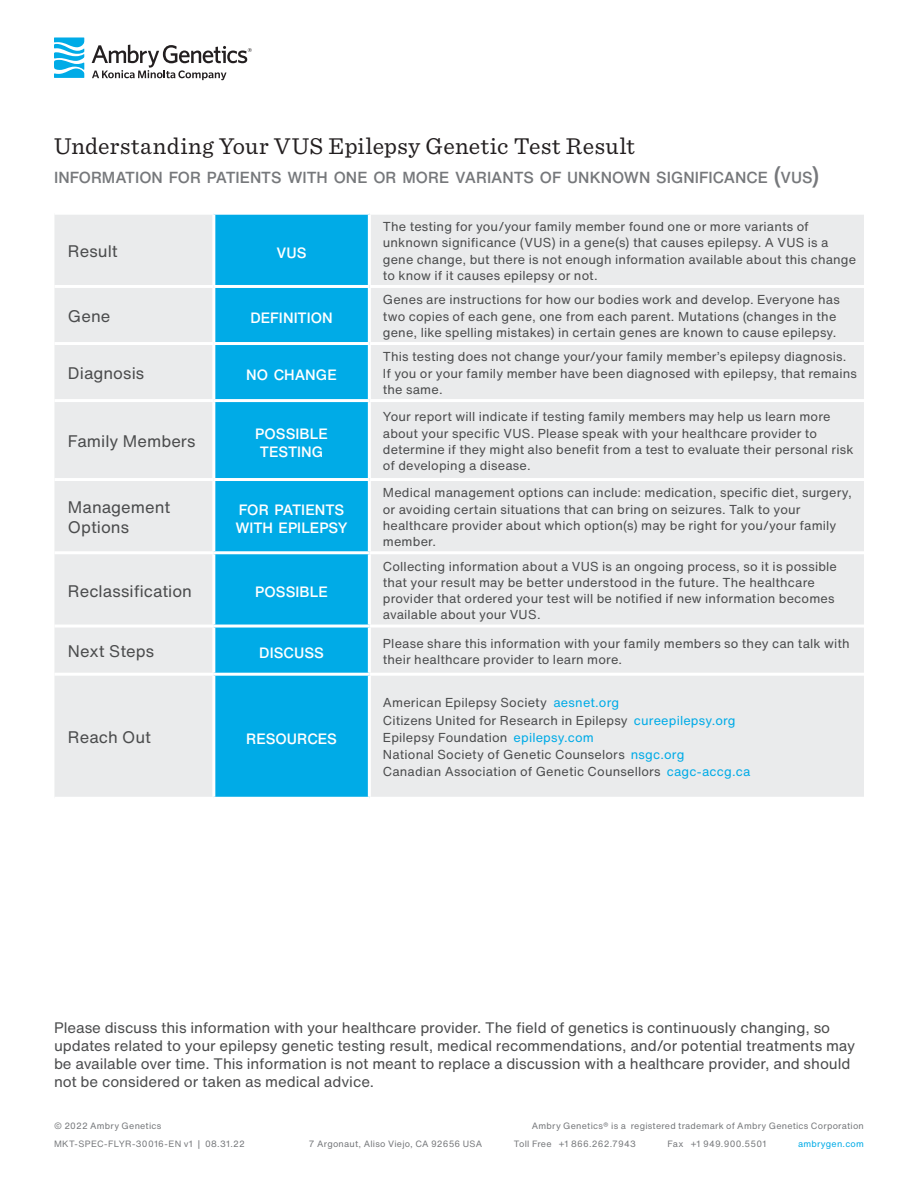
<style>
.page{position:relative;width:918px;height:1188px;background:#fff}
.page>*{position:absolute;margin:0;border:0;box-sizing:border-box;transform-origin:0 0}
.Titles{font:24px "Sentinel";letter-spacing:.02em;color:#231f20}
.Black_all_caps_subhe{font:16.5px/19.8px "Helvetica Now Text";color:#4b4c4d}
.t1{font:500 15.75px "Helvetica Now Text";color:#76787b}
.Section_text{font:15px/18px "Helvetica Now Text";letter-spacing:-.005em;color:#4b4c4d}
.t2{font:500 14.7px/18px "Helvetica Now Text";color:#fff}
.Body_Copy{font:12.75px/16.2px "Helvetica Now Text";letter-spacing:.015em;color:#4b4c4d}
.t3{font:9px "Helvetica Now Text";letter-spacing:.025em;color:#76787b}
.t4{font:9px "Helvetica Now Text";letter-spacing:.025em;color:#00abe7}
.s1{font-size:22.5px}
.s2{color:#00abe7}
</style>
<div class="page">
<div style="left:54px;top:215px;width:810px;height:582px;background:#eaebec"></div>
<div style="left:215px;top:215px;width:153px;height:582px;background:#00abe7"></div>
<hr style="left:368px;top:628px;width:3px;height:45px;background:#fff">
<hr style="left:368px;top:676px;width:3px;height:121px;background:#fff">
<hr style="left:369px;top:285px;width:495px;height:3px;background:#fff">
<hr style="left:369px;top:342px;width:495px;height:3px;background:#fff">
<hr style="left:369px;top:399px;width:495px;height:3px;background:#fff">
<hr style="left:369px;top:478px;width:495px;height:3px;background:#fff">
<hr style="left:54px;top:285px;width:160px;height:3px;background:#fff">
<hr style="left:369px;top:551px;width:495px;height:3px;background:#fff">
<hr style="left:369px;top:625px;width:495px;height:3px;background:#fff">
<hr style="left:369px;top:673px;width:495px;height:3px;background:#fff">
<hr style="left:212px;top:215px;width:3px;height:70px;background:#fff">
<hr style="left:368px;top:215px;width:3px;height:70px;background:#fff">
<hr style="left:214px;top:285px;width:155px;height:3px;background:#fff">
<hr style="left:212px;top:288px;width:3px;height:54px;background:#fff">
<hr style="left:368px;top:288px;width:3px;height:54px;background:#fff">
<hr style="left:214px;top:342px;width:155px;height:3px;background:#fff">
<hr style="left:368px;top:345px;width:3px;height:54px;background:#fff">
<hr style="left:214px;top:399px;width:155px;height:3px;background:#fff">
<hr style="left:368px;top:402px;width:3px;height:76px;background:#fff">
<hr style="left:214px;top:478px;width:155px;height:3px;background:#fff">
<hr style="left:368px;top:481px;width:3px;height:70px;background:#fff">
<hr style="left:214px;top:551px;width:155px;height:3px;background:#fff">
<hr style="left:368px;top:554px;width:3px;height:71px;background:#fff">
<hr style="left:214px;top:625px;width:155px;height:3px;background:#fff">
<hr style="left:54px;top:342px;width:160px;height:3px;background:#fff">
<hr style="left:212px;top:345px;width:3px;height:54px;background:#fff">
<hr style="left:212px;top:402px;width:3px;height:76px;background:#fff">
<hr style="left:212px;top:481px;width:3px;height:70px;background:#fff">
<hr style="left:212px;top:554px;width:3px;height:71px;background:#fff">
<hr style="left:212px;top:628px;width:3px;height:45px;background:#fff">
<hr style="left:212px;top:676px;width:3px;height:121px;background:#fff">
<hr style="left:54px;top:399px;width:160px;height:3px;background:#fff">
<hr style="left:54px;top:478px;width:160px;height:3px;background:#fff">
<hr style="left:54px;top:551px;width:160px;height:3px;background:#fff">
<hr style="left:54px;top:625px;width:160px;height:3px;background:#fff">
<hr style="left:54px;top:673px;width:160px;height:3px;background:#fff">
<hr style="left:214px;top:673px;width:155px;height:3px;background:#fff">
<svg style="left:54px;top:38px;width:30px;height:40px"></svg>
<svg style="left:92px;top:45px;width:160px;height:35px"></svg>
<p class="Titles" style="left:54px;top:128px;width:583px">Understanding Your VUS Epilepsy Genetic Test Result</p>
<p class="t1" style="left:54px;top:166px;width:767px">INFORMATION FOR PATIENTS WITH ONE OR MORE VARIANTS OF UNKNOWN SIGNIFICANCE <span class="s1">(</span>VUS<span class="s1">)</span></p>
<p class="Black_all_caps_subhe" style="left:68px;top:241px;width:51px">Result</p>
<p class="t2" style="left:277px;top:243px;width:31px">VUS</p>
<p class="Black_all_caps_subhe" style="left:68px;top:306px;width:44px">Gene</p>
<p class="t2" style="left:250px;top:308px;width:84px">DEFINITION</p>
<p class="Black_all_caps_subhe" style="left:68px;top:363px;width:78px">Diagnosis</p>
<p class="t2" style="left:246px;top:365px;width:92px">NO CHANGE</p>
<p class="Black_all_caps_subhe" style="left:68px;top:431px;width:129px">Family Members</p>
<p class="t2" style="left:255px;top:424px;width:74px">POSSIBLE</p>
<p class="t2" style="left:260px;top:442px;width:65px">TESTING</p>
<p class="Black_all_caps_subhe" style="left:68px;top:497px;width:104px">Management<br>Options</p>
<p class="t2" style="left:235px;top:500px;width:114px">FOR PATIENTS<br>WITH EPILEPSY</p>
<p class="Black_all_caps_subhe" style="left:68px;top:580px;width:126px">Reclassification</p>
<p class="t2" style="left:255px;top:582px;width:74px">POSSIBLE</p>
<p class="Body_Copy" style="left:383px;top:218px;width:475px">The testing for you/your family member found one or more variants of unknown significance (VUS) in a gene(s) that causes epilepsy. A VUS is a gene change, but there is not enough information available about this change to know if it causes epilepsy or not.</p>
<p class="Body_Copy" style="left:383px;top:291px;width:458px">Genes are instructions for how our bodies work and develop. Everyone has two copies of each gene, one from each parent. Mutations (changes in the gene, like spelling mistakes) in certain genes are known to cause epilepsy.</p>
<p class="Body_Copy" style="left:383px;top:348px;width:476px">This testing does not change your/your family member’s epilepsy diagnosis.<br>If you or your family member have been diagnosed with epilepsy, that remains the same.</p>
<p class="Body_Copy" style="left:383px;top:408px;width:472px">Your report will indicate if testing family members may help us learn more about your specific VUS. Please speak with your healthcare provider to determine if they might also benefit from a test to evaluate their personal risk of developing a disease.</p>
<p class="Body_Copy" style="left:383px;top:484px;width:471px">Medical management options can include: medication, specific diet, surgery, or avoiding certain situations that can bring on seizures. Talk to your healthcare provider about which option(s) may be right for you/your family member.</p>
<p class="Body_Copy" style="left:383px;top:558px;width:456px">Collecting information about a VUS is an ongoing process, so it is possible that your result may be better understood in the future. The healthcare provider that ordered your test will be notified if new information becomes available about your VUS.</p>
<p class="Black_all_caps_subhe" style="left:68px;top:641px;width:88px">Next Steps</p>
<p class="t2" style="left:259px;top:643px;width:66px">DISCUSS</p>
<p class="Body_Copy" style="left:383px;top:635px;width:468px">Please share this information with your family members so they can talk with their healthcare provider to learn more.</p>
<p class="Black_all_caps_subhe" style="left:68px;top:727px;width:85px">Reach Out</p>
<p class="t2" style="left:246px;top:729px;width:92px">RESOURCES</p>
<p class="Body_Copy" style="left:383px;top:694px;width:238px">American Epilepsy Society <span class="s2">aesnet.org</span></p>
<p class="Body_Copy" style="left:383px;top:712px;width:354px">Citizens United for Research in Epilepsy <span class="s2">cureepilepsy.org</span></p>
<p class="Body_Copy" style="left:383px;top:729px;width:213px">Epilepsy Foundation <span class="s2">epilepsy.com</span></p>
<p class="Body_Copy" style="left:383px;top:746px;width:303px">National Society of Genetic Counselors <span class="s2">nsgc.org</span></p>
<p class="Body_Copy" style="left:383px;top:763px;width:369px">Canadian Association of Genetic Counsellors <span class="s2">cagc-accg.ca</span></p>
<p class="Section_text" style="left:54px;top:1018px;width:803px">Please discuss this information with your healthcare provider. The field of genetics is continuously changing, so updates related to your epilepsy genetic testing result, medical recommendations, and/or potential treatments may be available over time. This information is not meant to replace a discussion with a healthcare provider, and should not be considered or taken as medical advice.</p>
<p class="t3" style="left:54px;top:1119px;width:109px">© 2022 Ambry Genetics</p>
<p class="t3" style="left:532px;top:1119px;width:334px">Ambry Genetics® is a registered trademark of Ambry Genetics Corporation</p>
<p class="t3" style="left:54px;top:1137px;width:192px">MKT-SPEC-FLYR-30016-EN v1 | 08.31.22</p>
<p class="t3" style="left:309px;top:1137px;width:175px">7 Argonaut, Aliso Viejo, CA 92656 USA</p>
<p class="t3" style="left:514px;top:1137px;width:123px">Toll Free +1 866.262.7943</p>
<p class="t3" style="left:668px;top:1137px;width:100px">Fax +1 949.900.5501</p>
<p class="t4" style="left:798px;top:1137px;width:67px">ambrygen.com</p>
</div>
